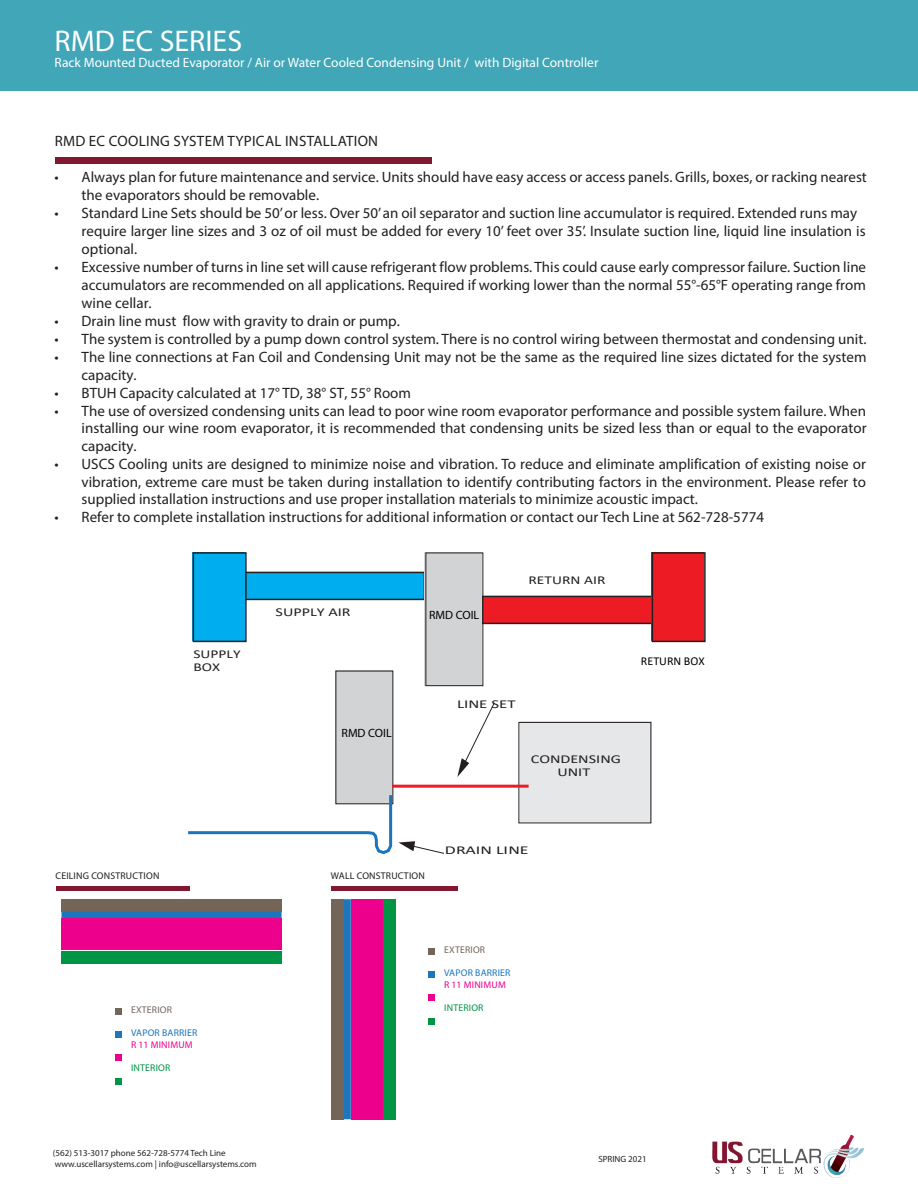
<style>
.page{position:relative;width:918px;height:1188px;background:#fff}
.page>*{position:absolute;margin:0;border:0;box-sizing:border-box;transform-origin:0 0}
.t1{font:30px "Myriad Pro";color:#fff}
.t2{font:15px/18px "Myriad Pro";color:#231f20}
.t3{font:15px "Myriad Pro";letter-spacing:.02em;color:#231f20}
.t4{font:13.5px "Myriad Pro";color:#fff}
.t5{font:12px/12.8px "Calibri";color:#231f20;text-align:center;scale:1.34 1}
.t6{font:12px/12.9px "Calibri";color:#231f20;scale:1.29 1}
.t7{font:12px "Myriad Pro";color:#000}
.t8{font:12px "Calibri";letter-spacing:-.005em;color:#000}
.t9{font:12px "Calibri";color:#231f20;scale:1.49 1}
.t10{font:12px "Calibri";color:#231f20;scale:1.4 1}
.t11{font:9.75px "Myriad Pro";letter-spacing:.02em;color:#231f20}
.t12{font:9.75px "Myriad Pro";letter-spacing:.02em;color:#1c75bd}
.t13{font:9.75px "Myriad Pro";letter-spacing:.02em;color:#ed008c}
.t14{font:9.75px "Myriad Pro";letter-spacing:.02em;color:#736659}
.t15{font:9.75px "Myriad Pro";letter-spacing:.02em;color:#009445}
.t16{font:9px/10.8px "Myriad Pro";color:#231f20}
</style>
<div class="page">
<img style="left:712px;top:1134px;width:152px;height:44px">
<div style="left:0;top:0;width:918px;height:91px;background:#40a6b8"></div>
<div style="left:55px;top:157px;width:377px;height:7px;background:#821730"></div>
<div style="left:56px;top:886px;width:134px;height:5px;background:#821730"></div>
<div style="left:331px;top:886px;width:127px;height:5px;background:#821730"></div>
<div style="left:61px;top:899px;width:221px;height:13px;background:#736659"></div>
<div style="left:61px;top:912px;width:221px;height:6px;background:#1c75bd"></div>
<div style="left:61px;top:918px;width:221px;height:32px;background:#ed008c"></div>
<div style="left:61px;top:951px;width:221px;height:13px;background:#009445"></div>
<div style="left:331px;top:899px;width:13px;height:220px;background:#736659"></div>
<div style="left:344px;top:899px;width:7px;height:220px;background:#1c75bd"></div>
<div style="left:351px;top:899px;width:31px;height:220px;background:#ed008c"></div>
<div style="left:384px;top:899px;width:12px;height:220px;background:#009445"></div>
<svg style="left:115px;top:1009px;width:6px;height:6px"></svg>
<div style="left:428px;top:949px;width:7px;height:6px;background:#736659"></div>
<div style="left:115px;top:1031px;width:6px;height:7px;background:#1c75bd"></div>
<div style="left:428px;top:972px;width:7px;height:6px;background:#1c75bd"></div>
<svg style="left:115px;top:1054px;width:6px;height:6px"></svg>
<div style="left:428px;top:995px;width:7px;height:6px;background:#ed008c"></div>
<svg style="left:115px;top:1078px;width:6px;height:6px"></svg>
<div style="left:428px;top:1019px;width:7px;height:6px;background:#009445"></div>
<div style="left:245px;top:572px;width:179px;height:27px;background:#00aeef"></div>
<div style="left:227px;top:572px;width:198px;height:28px;border:2px solid #231f20"></div>
<div style="left:483px;top:596px;width:169px;height:27px;background:#ed1c24"></div>
<div style="left:481px;top:596px;width:196px;height:28px;border:2px solid #231f20"></div>
<div style="left:424px;top:552px;width:58px;height:134px;background:#d1d3d4"></div>
<div style="left:336px;top:671px;width:57px;height:133px;background:#d1d3d4"></div>
<div style="left:193px;top:552px;width:52px;height:89px;background:#00aeef"></div>
<div style="left:193px;top:552px;width:54px;height:90px;border:2px solid #231f20"></div>
<div style="left:652px;top:552px;width:52px;height:89px;background:#ed1c24"></div>
<div style="left:652px;top:552px;width:54px;height:90px;border:2px solid #231f20"></div>
<svg style="left:457px;top:702px;width:38px;height:75px"></svg>
<div style="left:520px;top:722px;width:132px;height:100px;background:#e6e7e8"></div>
<hr style="left:392px;top:785px;width:137px;height:3px;background:#ed1c24">
<svg style="left:188px;top:792px;width:256px;height:62px"></svg>
<h1 class="t1" style="left:55px;top:29px;width:189px">RMD EC SERIES</h1>
<p class="t4" style="left:55px;top:57px;width:545px">Rack Mounted Ducted Evaporator / Air or Water Cooled Condensing Unit / with Digital Controller</p>
<p class="t3" style="left:55px;top:135px;width:325px">RMD EC COOLING SYSTEM TYPICAL INSTALLATION</p>
<p class="t2" style="left:82px;top:169px;width:787px;text-indent:-27px">• Always plan for future maintenance and service. Units should have easy access or access panels. Grills, boxes, or racking nearest the evaporators should be removable.</p>
<p class="t2" style="left:82px;top:205px;width:786px;text-indent:-27px">• Standard Line Sets should be 50’ or less. Over 50’ an oil separator and suction line accumulator is required. Extended runs may require larger line sizes and 3 oz of oil must be added for every 10’ feet over 35’. Insulate suction line, liquid line insulation is optional.</p>
<p class="t2" style="left:82px;top:259px;width:786px;text-align:justify;text-indent:-27px">• Excessive number of turns in line set will cause refrigerant flow problems. This could cause early compressor failure. Suction line accumulators are recommended on all applications. Required if working lower than the normal 55°-65°F operating range from wine cellar.</p>
<p class="t2" style="left:55px;top:313px;width:347px">• Drain line must flow with gravity to drain or pump.</p>
<p class="t2" style="left:55px;top:331px;width:813px">• The system is controlled by a pump down control system. There is no control wiring between thermostat and condensing unit.</p>
<p class="t2" style="left:82px;top:350px;width:786px;line-height:17.4px;text-indent:-27px">• The line connections at Fan Coil and Condensing Unit may not be the same as the required line sizes dictated for the system capacity.</p>
<p class="t2" style="left:55px;top:385px;width:358px">• BTUH Capacity calculated at 17° TD, 38° ST, 55° Room</p>
<p class="t2" style="left:82px;top:403px;width:787px;text-align:justify;text-indent:-27px">• The use of oversized condensing units can lead to poor wine room evaporator performance and possible system failure. When installing our wine room evaporator, it is recommended that condensing units be sized less than or equal to the evaporator capacity.</p>
<p class="t2" style="left:82px;top:456px;width:786px;text-align:justify;text-indent:-27px">• USCS Cooling units are designed to minimize noise and vibration. To reduce and eliminate amplification of existing noise or vibration, extreme care must be taken during installation to identify contributing factors in the environment. Please refer to supplied installation instructions and use proper installation materials to minimize acoustic impact.</p>
<p class="t2" style="left:55px;top:510px;width:711px">• Refer to complete installation instructions for additional information or contact our Tech Line at 562-728-5774</p>
<p class="t5" style="left:275px;top:605px;width:58px">SUPPLY AIR</p>
<p class="t7" style="left:429px;top:608px;width:52px">RMD COIL</p>
<p class="t6" style="left:529px;top:574px;width:61px">RETURN AIR</p>
<p class="t6" style="left:193px;top:647px;width:38px">SUPPLY<br>BOX</p>
<p class="t8" style="left:641px;top:654px;width:65px">RETURN BOX</p>
<p class="t10" style="left:457px;top:697px;width:43px">LINE SET</p>
<p class="t11" style="left:55px;top:870px;width:105px">CEILING CONSTRUCTION</p>
<p class="t14" style="left:131px;top:1003px;width:42px">EXTERIOR</p>
<p class="t12" style="left:131px;top:1027px;width:68px">VAPOR BARRIER</p>
<p class="t13" style="left:131px;top:1039px;width:63px">R 11 MINIMUM</p>
<p class="t15" style="left:131px;top:1062px;width:41px">INTERIOR</p>
<p class="t7" style="left:342px;top:726px;width:52px">RMD COIL</p>
<p class="t5" style="left:531px;top:753px;width:69px">CONDENSING<br>UNIT</p>
<p class="t11" style="left:331px;top:870px;width:95px">WALL CONSTRUCTION</p>
<p class="t9" style="left:445px;top:843px;width:58px">DRAIN LINE</p>
<p class="t14" style="left:444px;top:944px;width:42px">EXTERIOR</p>
<p class="t12" style="left:444px;top:967px;width:68px">VAPOR BARRIER</p>
<p class="t13" style="left:444px;top:979px;width:63px">R 11 MINIMUM</p>
<p class="t15" style="left:444px;top:1002px;width:41px">INTERIOR</p>
<p class="t16" style="left:53px;top:1149px;width:205px">(562) 513-3017 phone 562-728-5774 Tech Line www.uscellarsystems.com | info@uscellarsystems.com</p>
<p class="t16" style="left:598px;top:1154px;width:50px">SPRING 2021</p>
</div>
